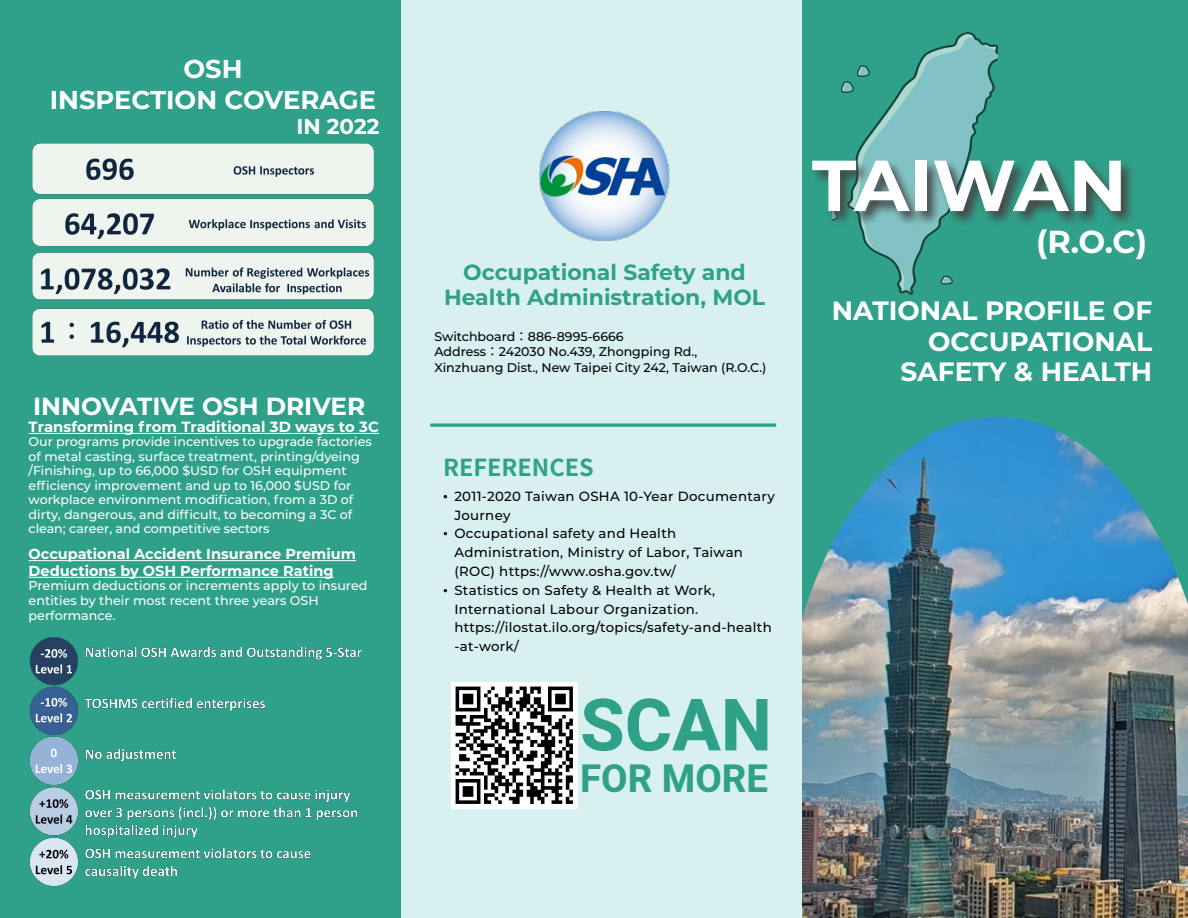
<style>
.page{position:relative;width:1188px;height:918px;background:#2fa18a}
.page>*{position:absolute;margin:0;border:0;box-sizing:border-box;transform-origin:0 0}
.t1{font:700 72.3px "Heebo";color:#2fa18a}
.t2{font:700 72px "Montserrat";letter-spacing:-.005em;color:#fff}
.t3{font:700 38.4px "Heebo";color:#2fa18a}
.t4{font:700 31.8px "Montserrat";color:#fff}
.t5{font:700 26.55px/30.5px "Montserrat";color:#fff;text-align:right}
.t6{font:700 25.8px/30.9px "Montserrat";color:#fff;text-align:center}
.t7{font:700 24.75px "Montserrat";color:#fff}
.t8{font:700 23.4px "Source Han Sans JP";color:#2fa18a}
.t9{font:700 21.9px/25.2px "Montserrat";color:#2fa18a;text-align:center}
.t10{font:700 21.45px "Montserrat";color:#fff}
.t11{font:700 14.7px "Montserrat";letter-spacing:.005em;color:#fff}
.t12{font:700 14.55px/16.6px "Montserrat";color:#fff}
.t13{font:500 13.35px/18.8px "Montserrat";letter-spacing:.025em;color:#000}
.t14{font:500 12.75px/14.5px "Montserrat";color:#fff}
.t15{font:500 12.6px/14.5px "Montserrat";color:#fff}
.t16{font:500 12.6px/15.8px "Montserrat";color:#000}
.s1{font-family:"Source Han Sans JP";font-weight:400}
.s2{font-family:"Times New Roman";font-weight:400}
</style>
<div class="page">
<img style="left:801px;top:417px;width:387px;height:501px">
<div style="left:401px;top:0;width:400px;height:918px;background:#d8f0f0"></div>
<svg style="left:430px;top:423px;width:346px;height:4px"></svg>
<img style="left:841px;top:33px;width:156px;height:262px">
<img style="left:539px;top:112px;width:131px;height:129px">
<img style="left:801px;top:114px;width:331px;height:149px">
<img style="left:32px;top:143px;width:342px;height:213px">
<img style="left:452px;top:683px;width:125px;height:125px">
<hr style="left:29px;top:560px;width:327px;height:1px;background:#fff">
<hr style="left:29px;top:577px;width:305px;height:1px;background:#fff">
<hr style="left:29px;top:433px;width:350px;height:1px;background:#fff">
<img style="left:29px;top:638px;width:333px;height:249px">
<h3 class="t6" style="left:50px;top:52px;width:328px">OSH<br>INSPECTION COVERAGE</h3>
<h3 class="t10" style="left:296px;top:111px;width:84px">IN 2022</h3>
<h3 class="t7" style="left:33px;top:388px;width:333px">INNOVATIVE OSH DRIVER</h3>
<p class="t11" style="left:29px;top:416px;width:352px">Transforming from Traditional 3D ways to 3C</p>
<p class="t15" style="left:29px;top:434px;width:345px">Our programs provide incentives to upgrade factories of metal casting, surface treatment, printing/dyeing /Finishing, up to 66,000 $USD for OSH equipment efficiency improvement and up to 16,000 $USD for workplace environment modification, from a 3D of dirty, dangerous, and difficult, to becoming a 3C of clean; career, and competitive sectors</p>
<p class="t12" style="left:29px;top:545px;width:329px">Occupational Accident Insurance Premium<br>Deductions by OSH Performance Rating</p>
<p class="t14" style="left:29px;top:578px;width:340px">Premium deductions or increments apply to insured entities by their most recent three years OSH performance.</p>
<h3 class="t9" style="left:444px;top:259px;width:323px">Occupational Safety and<br>Health Administration, MOL</h3>
<p class="t16" style="left:434px;top:328px;width:334px">Switchboard<span class="s1">：</span>886-8995-6666<br>Address<span class="s1">：</span>242030 No.439, Zhongping Rd.,<br>Xinzhuang Dist., New Taipei City 242, Taiwan (R.O.C.)</p>
<h3 class="t8" style="left:443px;top:454px;width:152px">REFERENCES</h3>
<p class="t13" style="left:454px;top:486px;width:322px;text-indent:-11px"><span class="s2">•</span> 2011-2020 Taiwan OSHA 10-Year Documentary<br>Journey</p>
<p class="t13" style="left:454px;top:524px;width:290px;text-indent:-11px"><span class="s2">•</span> Occupational safety and Health<br>Administration, Ministry of Labor, Taiwan (ROC) https://www.osha.gov.tw/</p>
<p class="t13" style="left:454px;top:580px;width:319px;text-indent:-11px"><span class="s2">•</span> Statistics on Safety &amp; Health at Work, International Labour Organization. https://ilostat.ilo.org/topics/safety-and-health -at-work/</p>
<h1 class="t1" style="left:580px;top:675px;width:193px">SCAN</h1>
<h3 class="t3" style="left:580px;top:752px;width:189px">FOR MORE</h3>
<h2 class="t2" style="left:812px;top:134px;width:316px">TAIWAN</h2>
<h3 class="t4" style="left:1036px;top:219px;width:113px">(R.O.C)</h3>
<h3 class="t5" style="left:832px;top:294px;width:322px">NATIONAL PROFILE OF<br>OCCUPATIONAL<br>SAFETY &amp; HEALTH</h3>
</div>
